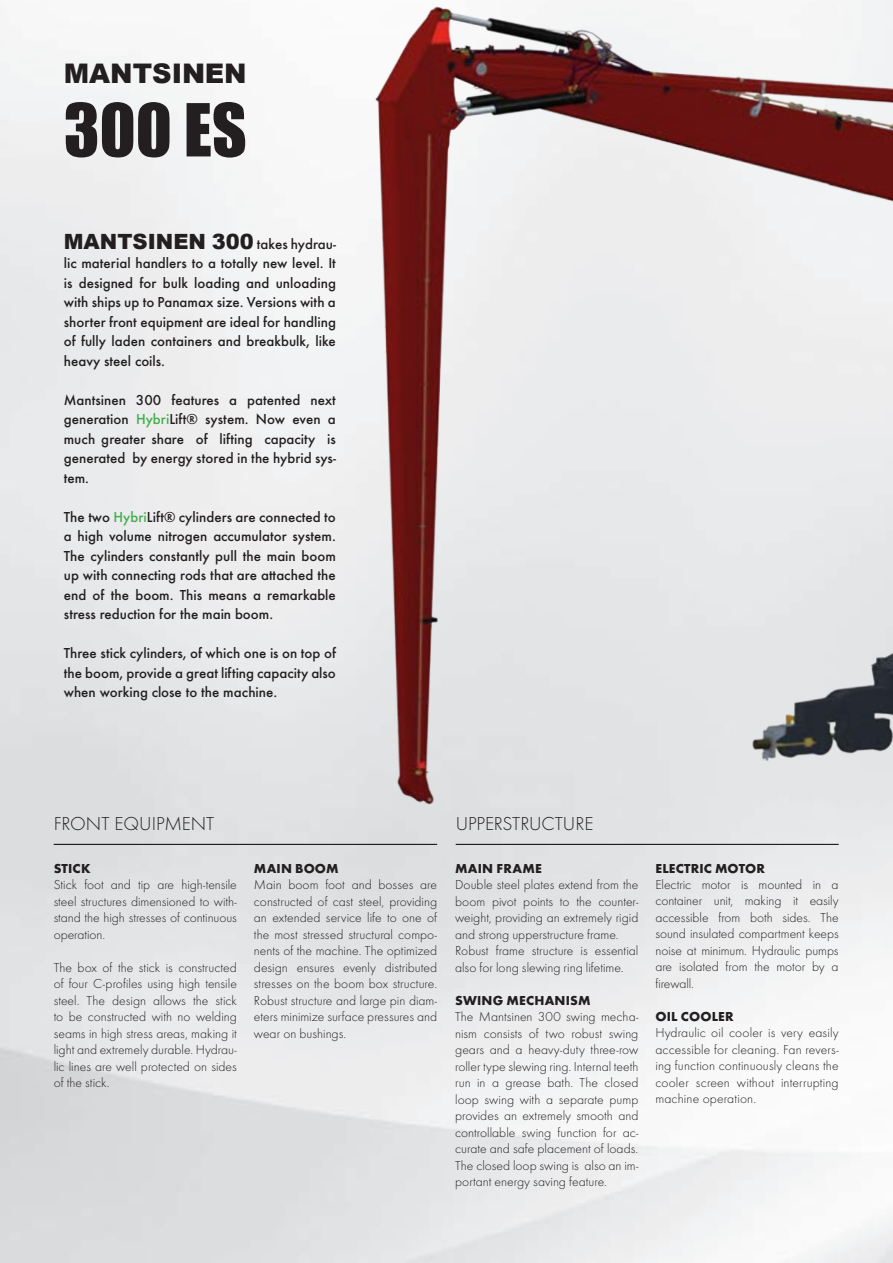
<style>
.page{position:relative;width:893px;height:1263px;background:#fff}
.page>*{position:absolute;margin:0;border:0;box-sizing:border-box;transform-origin:0 0}
.t1{font:67.5px "Impact";color:#231f20}
.t2{font:900 27px "Arial";color:#231f20}
.t3{font:900 21px "Arial";color:#231f20}
.t4{font:300 19.5px "Futura TOT";letter-spacing:-.005em;color:#231f20}
.t5{font:500 15px/19.5px "Futura TOT";color:#231f20;text-align:justify}
.t6{font:300 13.5px/16.5px "Futura TOT";color:#231f20;text-align:justify}
.t7{font:700 13.5px "Futura TOT";letter-spacing:.01em;color:#231f20}
.s1{font-family:"Futura TOT";font-weight:500;font-size:15px}
.s2{color:#40ae49}
</style>
<div class="page">
<img style="left:199px;top:0;width:694px;height:832px">
<hr style="left:456px;top:844px;width:383px;height:1px;background:#000">
<hr style="left:54px;top:844px;width:383px;height:1px;background:#000">
<p class="t2" style="left:64px;top:54px;width:184px">MANTSINEN</p>
<p class="t1" style="left:64px;top:78px;width:184px">300 ES</p>
<p class="t3" style="left:64px;top:226px;width:274px">MANTSINEN 300 <span class="s1">takes hydrau-</span></p>
<p class="t5" style="left:64px;top:254px;width:274px">lic material handlers to a totally new level. It is designed for bulk loading and unloading with ships up to Panamax size. Versions with a shorter front equipment are ideal for handling of fully laden containers and breakbulk, like heavy steel coils.</p>
<p class="t5" style="left:64px;top:390px;width:274px">Mantsinen 300 features a patented next generation <span class="s2">Hybri</span>Lift® system. Now even a much greater share of lifting capacity is generated by energy stored in the hybrid sys&shy;tem.</p>
<p class="t5" style="left:64px;top:507px;width:274px">The two <span class="s2">Hybri</span>Lift® cylinders are connected to a high volume nitrogen accumulator system.<br>The cylinders constantly pull the main boom up with connecting rods that are attached the end of the boom. This means a remarkable stress reduction for the main boom.</p>
<p class="t5" style="left:64px;top:644px;width:274px">Three stick cylinders, of which one is on top of the boom, provide a great lifting capacity also when working close to the machine.</p>
<p class="t4" style="left:54px;top:812px;width:162px">FRONT EQUIPMENT</p>
<p class="t4" style="left:456px;top:812px;width:139px">UPPERSTRUCTURE</p>
<p class="t7" style="left:54px;top:860px;width:38px">STICK</p>
<p class="t6" style="left:54px;top:876px;width:185px">Stick foot and tip are high-tensile steel structures dimensioned to with&shy;stand the high stresses of continuous operation.</p>
<p class="t6" style="left:54px;top:959px;width:185px">The box of the stick is constructed of four C-profiles using high tensile steel. The design allows the stick to be constructed with no welding seams in high stress areas, making it light and extremely durable. Hydrau&shy;lic lines are well protected on sides of the stick.</p>
<p class="t7" style="left:254px;top:860px;width:86px">MAIN BOOM</p>
<p class="t6" style="left:254px;top:876px;width:185px">Main boom foot and bosses are constructed of cast steel, providing an extended service life to one of the most stressed structural compo&shy;nents of the machine. The optimized design ensures evenly distributed stresses on the boom box structure.<br>Robust structure and large pin diam&shy;eters minimize surface pressures and wear on bushings.</p>
<p class="t7" style="left:455px;top:860px;width:88px">MAIN FRAME</p>
<p class="t6" style="left:455px;top:876px;width:185px">Double steel plates extend from the boom pivot points to the counter&shy;weight, providing an extremely rigid and strong upperstructure frame.</p>
<p class="t6" style="left:455px;top:942px;width:185px">Robust frame structure is essential also for long slewing ring lifetime.</p>
<p class="t7" style="left:455px;top:992px;width:137px">SWING MECHANISM</p>
<p class="t6" style="left:455px;top:1008px;width:185px">The Mantsinen 300 swing mecha&shy;nism consists of two robust swing gears and a heavy-duty three-row roller type slewing ring. Internal teeth run in a grease bath. The closed loop swing with a separate pump provides an extremely smooth and controllable swing function for ac&shy;curate and safe placement of loads.</p>
<p class="t6" style="left:455px;top:1157px;width:185px">The closed loop swing is also an im&shy;portant energy saving feature.</p>
<p class="t7" style="left:655px;top:860px;width:111px">ELECTRIC MOTOR</p>
<p class="t6" style="left:655px;top:876px;width:185px">Electric motor is mounted in a container unit, making it easily accessible from both sides. The sound insulated compartment keeps noise at minimum. Hydraulic pumps are isolated from the motor by a firewall.</p>
<p class="t7" style="left:655px;top:1008px;width:80px">OIL COOLER</p>
<p class="t6" style="left:655px;top:1025px;width:185px">Hydraulic oil cooler is very easily accessible for cleaning. Fan revers&shy;ing function continuously cleans the cooler screen without interrupting machine operation.</p>
</div>
